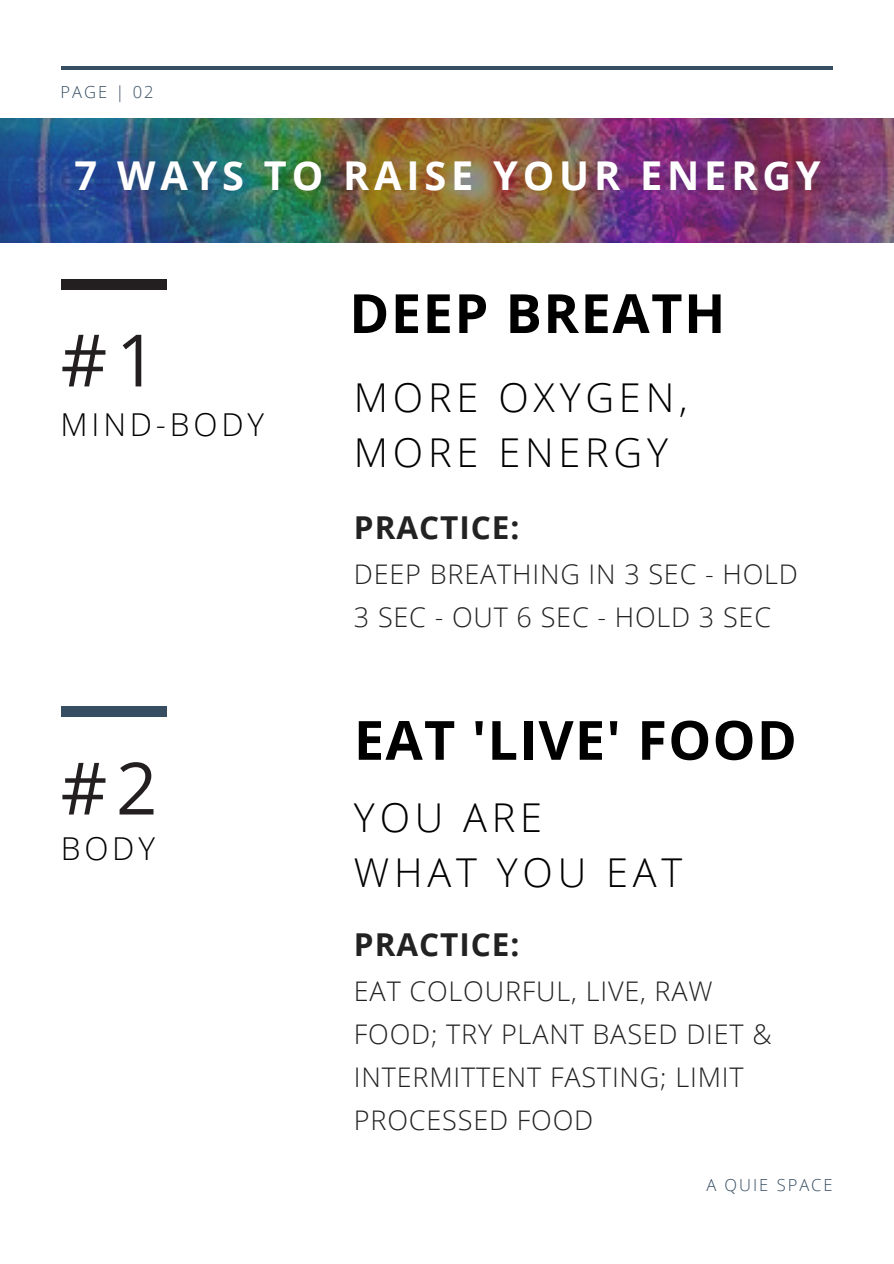
<style>
.page{position:relative;width:894px;height:1264px;background:#fff}
.page>*{position:absolute;margin:0;border:0;box-sizing:border-box;transform-origin:0 0}
.t1{font:72.3px "Open Sans";color:#231f20}
.t2{font:700 54px "Open Sans";letter-spacing:.025em;color:#000}
.t3{font:300 39.75px/55.2px "Open Sans";letter-spacing:.12em;color:#000}
.t4{font:700 39.75px "Open Sans";letter-spacing:.12em;color:#fff}
.t5{font:700 31.5px "Open Sans";letter-spacing:.03em;color:#222}
.t6{font:300 31.5px "Open Sans";letter-spacing:.12em;color:#000}
.t7{font:300 27px/42.8px "Open Sans";letter-spacing:.03em;color:#222}
.t8{font:300 16.5px "Open Sans";letter-spacing:.12em;color:#364d62}
</style>
<div class="page">
<hr style="left:61px;top:66px;width:771px;height:4px;background:#364d62">
<img style="left:0;top:119px;width:893px;height:124px">
<div style="left:61px;top:280px;width:105px;height:10px;background:#231f20"></div>
<div style="left:61px;top:706px;width:105px;height:10px;background:#364d62"></div>
<p class="t8" style="left:61px;top:80px;width:94px">PAGE | 02</p>
<h3 class="t4" style="left:75px;top:148px;width:747px">7 WAYS TO RAISE YOUR ENERGY</h3>
<h1 class="t1" style="left:61px;top:309px;width:98px">#1</h1>
<p class="t6" style="left:61px;top:403px;width:205px">MIND-BODY</p>
<h1 class="t1" style="left:61px;top:737px;width:98px">#2</h1>
<p class="t6" style="left:61px;top:826px;width:96px">BODY</p>
<h2 class="t2" style="left:349px;top:275px;width:377px">DEEP BREATH</h2>
<h3 class="t3" style="left:354px;top:369px;width:335px">MORE OXYGEN,<br>MORE ENERGY</h3>
<p class="t5" style="left:354px;top:505px;width:167px">PRACTICE:</p>
<p class="t7" style="left:354px;top:552px;width:445px">DEEP BREATHING IN 3 SEC - HOLD<br>3 SEC - OUT 6 SEC - HOLD 3 SEC</p>
<h2 class="t2" style="left:354px;top:702px;width:444px">EAT 'LIVE' FOOD</h2>
<h3 class="t3" style="left:354px;top:788px;width:330px">YOU ARE<br>WHAT YOU EAT</h3>
<p class="t5" style="left:354px;top:922px;width:167px">PRACTICE:</p>
<p class="t7" style="left:354px;top:969px;width:419px">EAT COLOURFUL, LIVE, RAW<br>FOOD; TRY PLANT BASED DIET &amp;<br>INTERMITTENT FASTING; LIMIT<br>PROCESSED FOOD</p>
<p class="t8" style="left:706px;top:1173px;width:128px">A QUIE SPACE</p>
</div>
